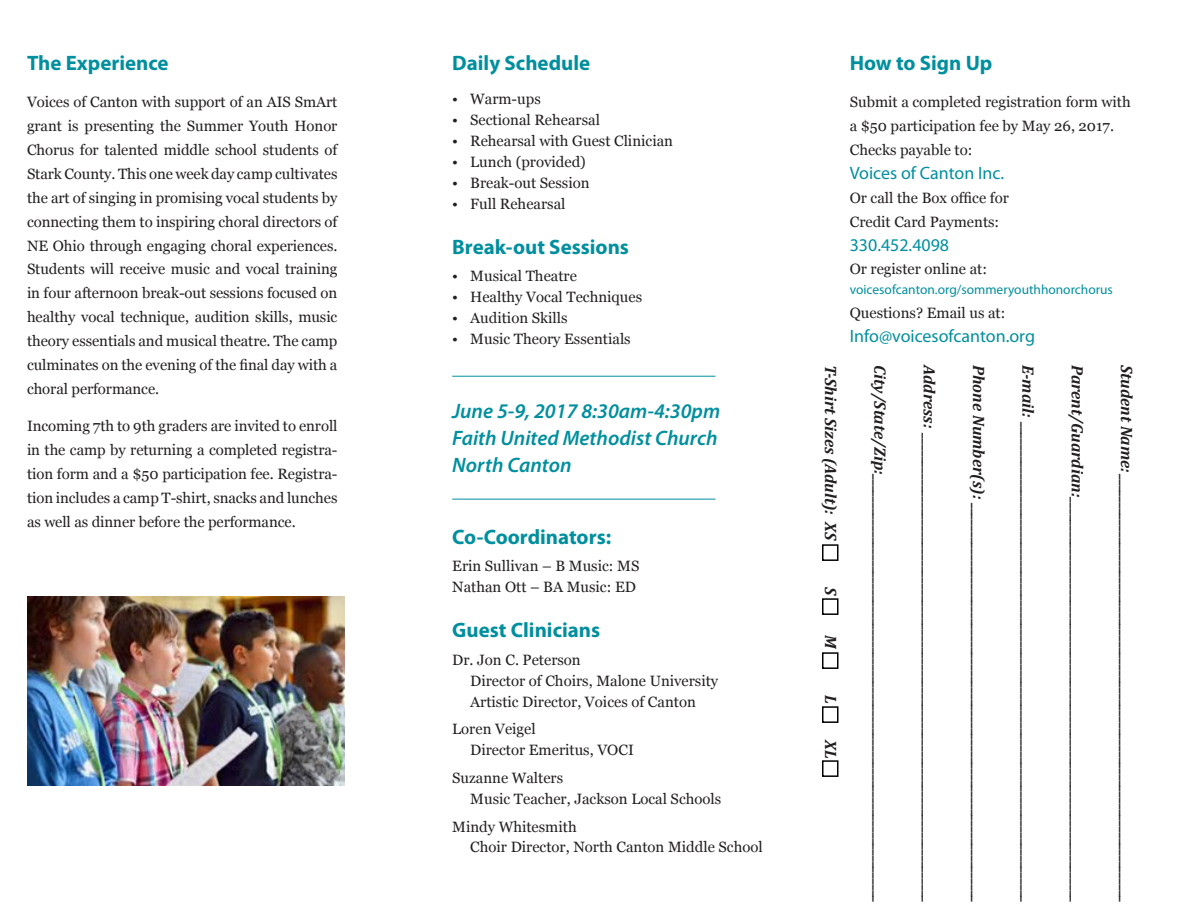
<style>
.page{position:relative;width:1188px;height:918px;background:#fff}
.page>*{position:absolute;margin:0;border:0;box-sizing:border-box;transform-origin:0 0}
.t1{font:700 20.85px "Myriad Pro";color:#008f9e}
.t2{font:italic 600 20.85px/26.8px "Myriad Pro";color:#008f9e}
.p1{font:18px "Myriad Pro";color:#008f9e}
.t3{font:italic 700 16.5px "Cambria";color:#231f20}
.p1-2{font:15px/23.9px "Georgia";color:#231f20;text-align:justify}
.t4{font:13.5px "Myriad Pro";color:#008f9e}
</style>
<div class="page">
<hr style="left:452px;top:376px;width:264px;height:1px;background:#008f9e">
<hr style="left:452px;top:499px;width:264px;height:1px;background:#008f9e">
<img style="left:27px;top:596px;width:317px;height:189px">
<div style="left:822px;top:544px;width:16px;height:17px;border:2px solid #020202"></div>
<div style="left:822px;top:598px;width:16px;height:17px;border:2px solid #020202"></div>
<div style="left:822px;top:652px;width:16px;height:17px;border:2px solid #020202"></div>
<div style="left:822px;top:706px;width:16px;height:17px;border:2px solid #020202"></div>
<div style="left:822px;top:760px;width:16px;height:17px;border:2px solid #020202"></div>
<p class="t1" style="left:27px;top:49px;width:143px">The Experience</p>
<p class="p1-2" style="left:27px;top:90px;width:312px">Voices of Canton with support of an AIS SmArt grant is presenting the Summer Youth Honor Chorus for talented middle school students of Stark County. This one week day camp cultivates the art of singing in promising vocal students by connecting them to inspiring choral directors of NE Ohio through engaging choral experiences.<br>Students will receive music and vocal training in four afternoon break-out sessions focused on healthy vocal technique, audition skills, music theory essentials and musical theatre. The camp culminates on the evening of the final day with a choral performance.</p>
<p class="p1-2" style="left:27px;top:415px;width:312px">Incoming 7th to 9th graders are invited to enroll in the camp by returning a completed registra&shy;tion form and a $50 participation fee. Registra&shy;tion includes a camp T-shirt, snacks and lunches as well as dinner before the performance.</p>
<p class="t1" style="left:452px;top:49px;width:139px">Daily Schedule</p>
<p class="p1-2" style="left:452px;top:87px;width:90px">• Warm-ups</p>
<p class="p1-2" style="left:452px;top:108px;width:149px">• Sectional Rehearsal</p>
<p class="p1-2" style="left:452px;top:129px;width:222px">• Rehearsal with Guest Clinician</p>
<p class="p1-2" style="left:452px;top:150px;width:135px">• Lunch (provided)</p>
<p class="p1-2" style="left:452px;top:171px;width:139px">• Break-out Session</p>
<p class="p1-2" style="left:452px;top:192px;width:115px">• Full Rehearsal</p>
<p class="t1" style="left:452px;top:233px;width:178px">Break-out Sessions</p>
<p class="p1-2" style="left:452px;top:264px;width:126px">• Musical Theatre</p>
<p class="p1-2" style="left:452px;top:285px;width:192px">• Healthy Vocal Techniques</p>
<p class="p1-2" style="left:452px;top:306px;width:117px">• Audition Skills</p>
<p class="p1-2" style="left:452px;top:327px;width:180px">• Music Theory Essentials</p>
<p class="t2" style="left:452px;top:397px;width:269px">June 5-9, 2017 8:30am-4:30pm<br>Faith United Methodist Church<br>North Canton</p>
<p class="t1" style="left:452px;top:523px;width:160px">Co-Coordinators:</p>
<p class="p1-2" style="left:452px;top:555px;width:189px">Erin Sullivan – B Music: MS</p>
<p class="p1-2" style="left:452px;top:576px;width:185px">Nathan Ott – BA Music: ED</p>
<p class="t1" style="left:452px;top:617px;width:149px">Guest Clinicians</p>
<p class="p1-2" style="left:452px;top:648px;width:130px">Dr. Jon C. Peterson</p>
<p class="p1-2" style="left:470px;top:669px;width:250px">Director of Choirs, Malone University</p>
<p class="p1-2" style="left:470px;top:690px;width:227px">Artistic Director, Voices of Canton</p>
<p class="p1-2" style="left:452px;top:718px;width:85px">Loren Veigel</p>
<p class="p1-2" style="left:470px;top:739px;width:165px">Director Emeritus, VOCI</p>
<p class="p1-2" style="left:452px;top:766px;width:112px">Suzanne Walters</p>
<p class="p1-2" style="left:470px;top:787px;width:253px">Music Teacher, Jackson Local Schools</p>
<p class="p1-2" style="left:452px;top:815px;width:126px">Mindy Whitesmith</p>
<p class="p1-2" style="left:470px;top:836px;width:294px">Choir Director, North Canton Middle School</p>
<p class="t3" style="left:843px;top:365px;width:177px;rotate:90deg">T-Shirt Sizes (Adult): XS</p>
<p class="t3" style="left:843px;top:587px;width:10px;rotate:90deg">S</p>
<p class="t3" style="left:843px;top:635px;width:16px;rotate:90deg">M</p>
<p class="t3" style="left:843px;top:695px;width:10px;rotate:90deg">L</p>
<p class="t3" style="left:843px;top:740px;width:20px;rotate:90deg">XL</p>
<p class="t1" style="left:850px;top:49px;width:144px">How to Sign Up</p>
<p class="p1-2" style="left:850px;top:90px;width:283px">Submit a completed registration form with a $50 participation fee by May 26, 2017.</p>
<p class="p1-2" style="left:850px;top:138px;width:124px">Checks payable to:</p>
<p class="p1" style="left:850px;top:162px;width:156px">Voices of Canton Inc.</p>
<p class="p1-2" style="left:850px;top:186px;width:161px">Or call the Box office for<br>Credit Card Payments:</p>
<p class="p1" style="left:850px;top:233px;width:101px">330.452.4098</p>
<p class="p1-2" style="left:850px;top:258px;width:139px">Or register online at:</p>
<p class="t4" style="left:850px;top:281px;width:265px">voicesofcanton.org/sommeryouthhonorchorus</p>
<p class="p1-2" style="left:850px;top:301px;width:157px">Questions? Email us at:</p>
<p class="p1" style="left:850px;top:325px;width:187px">Info@voicesofcanton.org</p>
<p class="t3" style="left:1138px;top:365px;width:541px;rotate:90deg">Student Name: __________________________________________________________________________</p>
<p class="t3" style="left:941px;top:365px;width:541px;rotate:90deg">Address: _________________________________________________________________________________</p>
<p class="t3" style="left:991px;top:365px;width:541px;rotate:90deg">Phone Number(s): _____________________________________________________________________</p>
<p class="t3" style="left:1040px;top:365px;width:541px;rotate:90deg">E-mail: ___________________________________________________________________________________</p>
<p class="t3" style="left:1089px;top:365px;width:541px;rotate:90deg">Parent/Guardian:______________________________________________________________________</p>
<p class="t3" style="left:892px;top:365px;width:541px;rotate:90deg">City/State/Zip:__________________________________________________________________________</p>
</div>
